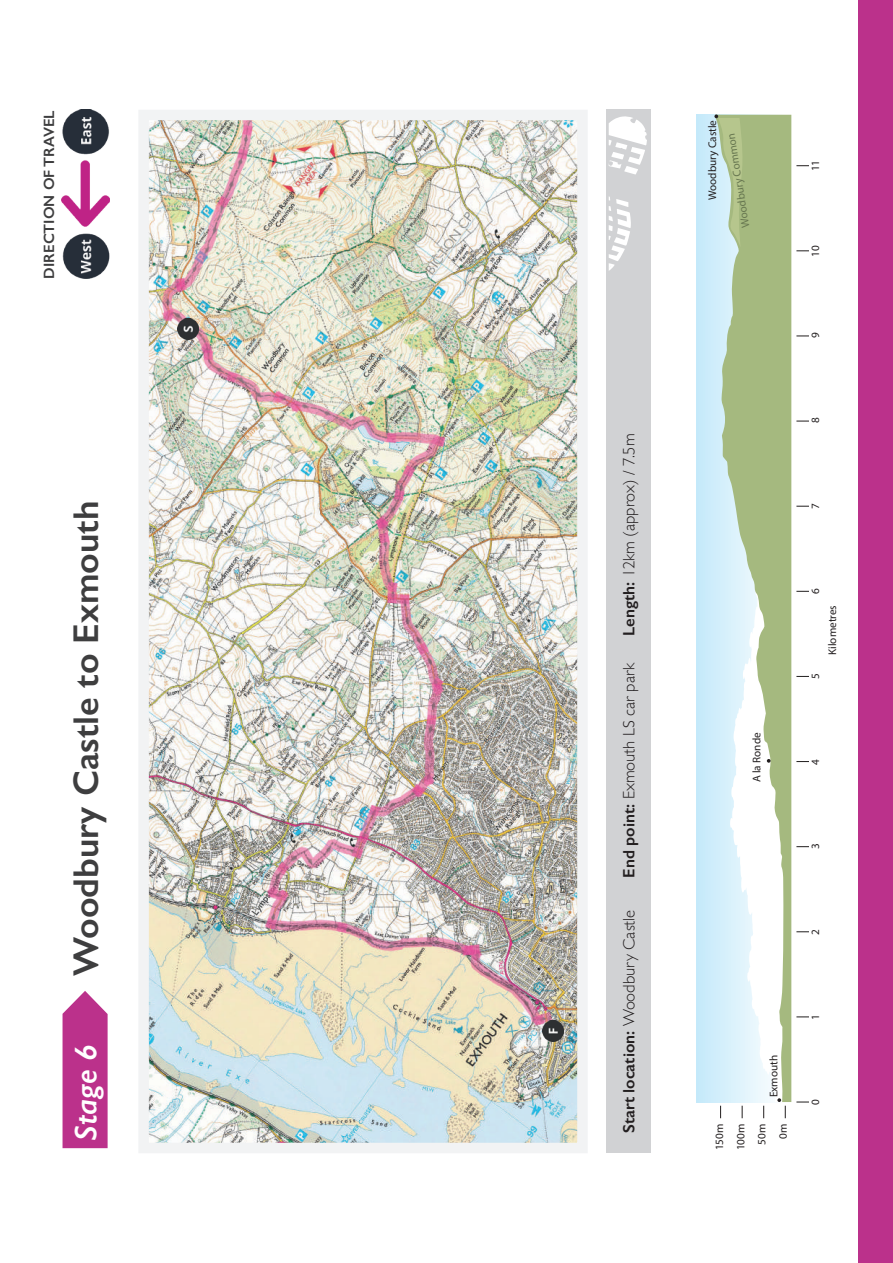
<style>
.page{position:relative;width:893px;height:1263px;background:#fff}
.page>*{position:absolute;margin:0;border:0;box-sizing:border-box;transform-origin:0 0}
.t1{font:600 36px "Gill Sans";color:#3e3e3f}
.t2{font:italic 600 31.5px "Gill Sans";color:#fff}
.t3{font:300 16.5px "Gill Sans";color:#231f20}
.t4{font:600 16.5px "Gill Sans";color:#231f20}
.t5{font:600 15px "Gill Sans";color:#3e3e3f}
.t6{font:11.25px/21.1px "Myriad Pro";color:#231f20;text-align:right}
.t7{font:11.25px "Myriad Pro";color:#677750}
.s1{font-weight:600}
.s2{font-weight:300}
</style>
<div class="page">
<div style="left:859px;top:0;width:34px;height:1263px;background:#bb318b"></div>
<svg style="left:63px;top:991px;width:45px;height:157px;background:#c04194"></svg>
<img style="left:149px;top:121px;width:428px;height:1021px">
<div style="left:138px;top:110px;width:450px;height:1043px;border:10px solid #f2f3f4"></div>
<div style="left:696px;top:115px;width:89px;height:987px;background:#ccecfb"></div>
<svg style="left:721px;top:115px;width:70px;height:987px;fill:#a5b97f"></svg>
<svg style="left:720px;top:1106px;width:1px;height:12px"></svg>
<svg style="left:796px;top:1102px;width:13px;height:1px"></svg>
<svg style="left:796px;top:1017px;width:13px;height:1px"></svg>
<svg style="left:796px;top:931px;width:13px;height:1px"></svg>
<svg style="left:796px;top:846px;width:13px;height:1px"></svg>
<svg style="left:796px;top:761px;width:13px;height:1px"></svg>
<svg style="left:796px;top:676px;width:13px;height:1px"></svg>
<svg style="left:796px;top:591px;width:13px;height:1px"></svg>
<svg style="left:796px;top:506px;width:13px;height:1px"></svg>
<svg style="left:796px;top:421px;width:13px;height:1px"></svg>
<svg style="left:796px;top:336px;width:13px;height:1px"></svg>
<svg style="left:796px;top:251px;width:13px;height:1px"></svg>
<svg style="left:796px;top:165px;width:13px;height:1px"></svg>
<svg style="left:730px;top:346px;width:56px;height:772px;background:#d1dec8"></svg>
<svg style="left:714px;top:114px;width:30px;height:134px"></svg>
<img style="left:62px;top:110px;width:47px;height:169px">
<div style="left:606px;top:110px;width:45px;height:1043px;background:#d1d2d4"></div>
<svg style="left:609px;top:196px;width:22px;height:75px"></svg>
<svg style="left:609px;top:116px;width:38px;height:59px"></svg>
<img style="left:543px;top:1020px;width:20px;height:21px">
<img style="left:178px;top:319px;width:21px;height:21px">
<h3 class="t5" style="left:40px;top:279px;width:170px;rotate:-90deg">DIRECTION OF TRAVEL</h3>
<h1 class="t1" style="left:64px;top:976px;width:477px;rotate:-90deg">Woodbury Castle to Exmouth</h1>
<h2 class="t2" style="left:67px;top:1141px;width:99px;rotate:-90deg">Stage 6</h2>
<h3 class="t3" style="left:616px;top:636px;width:203px;rotate:-90deg"><span class="s1">Length:</span> 12km (approx) / 7.5m</h3>
<h3 class="t3" style="left:616px;top:877px;width:216px;rotate:-90deg"><span class="s1">End point:</span> Exmouth LS car park</h3>
<h3 class="t4" style="left:619px;top:1133px;width:225px;rotate:-90deg">Start location: <span class="s2">Woodbury Castle</span></h3>
<p class="t6" style="left:702px;top:200px;width:82px;rotate:-90deg">Woodbury Castle</p>
<p class="t7" style="left:739px;top:228px;width:97px;rotate:-99deg">Woodbury Common</p>
<p class="t6" style="left:746px;top:782px;width:51px;rotate:-90deg">A la Ronde</p>
<p class="t6" style="left:805px;top:171px;width:13px;rotate:-90deg">11</p>
<p class="t6" style="left:805px;top:256px;width:13px;rotate:-90deg">10</p>
<p class="t6" style="left:805px;top:338px;width:7px;rotate:-90deg">9</p>
<p class="t6" style="left:805px;top:423px;width:7px;rotate:-90deg">8</p>
<p class="t6" style="left:805px;top:509px;width:7px;rotate:-90deg">7</p>
<p class="t6" style="left:805px;top:594px;width:7px;rotate:-90deg">6</p>
<p class="t6" style="left:805px;top:679px;width:7px;rotate:-90deg">5</p>
<p class="t6" style="left:822px;top:655px;width:51px;rotate:-90deg">Kilometres</p>
<p class="t6" style="left:805px;top:765px;width:7px;rotate:-90deg">4</p>
<p class="t6" style="left:805px;top:849px;width:7px;rotate:-90deg">3</p>
<p class="t6" style="left:805px;top:935px;width:7px;rotate:-90deg">2</p>
<p class="t6" style="left:763px;top:1097px;width:44px;rotate:-90deg">Exmouth</p>
<p class="t6" style="left:709px;top:1150px;width:28px;rotate:-90deg">150m<br>100m<br>50m<br>0m</p>
<p class="t6" style="left:805px;top:1020px;width:7px;rotate:-90deg">1</p>
<p class="t6" style="left:805px;top:1104px;width:7px;rotate:-90deg">0</p>
</div>
